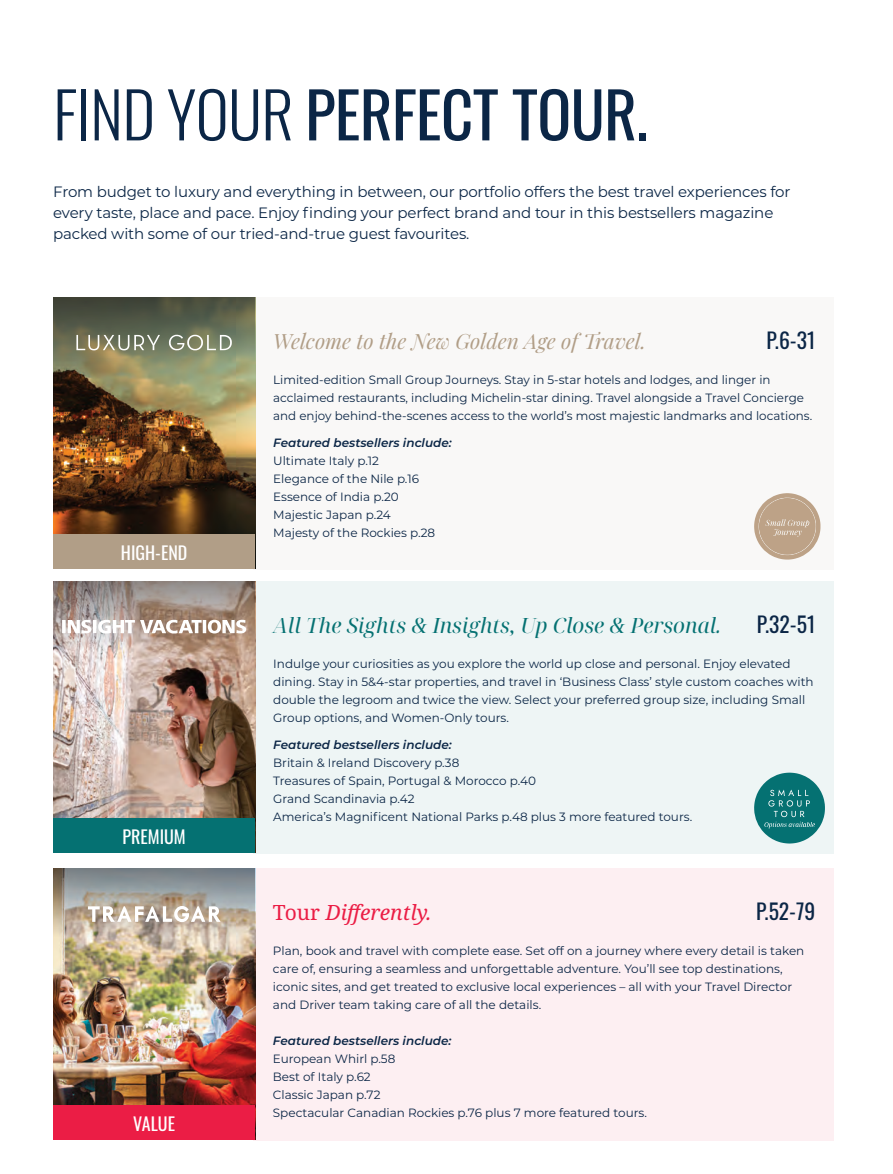
<style>
.page{position:relative;width:893px;height:1174px;background:#fff}
.page>*{position:absolute;margin:0;border:0;box-sizing:border-box;transform-origin:0 0}
.Title_Breaker{font:63px "Oswald";letter-spacing:-.01em;color:#0b2646}
.t1{font:21.6px "Oswald";color:#0b2646}
.t2{font:italic 21px "Noto Serif Display";color:#057172}
.t3{font:italic 21px "Playfair Display";color:#b19e87}
.t4{font:italic 21px "Noto Serif";color:#eb1d45}
.CS_Headings{font:18px "Oswald";color:#fff}
.Body{font:15px/21px "Montserrat";letter-spacing:-.01em;color:#0b2646}
.t5{font:12px/18px "Montserrat";color:#0b2646}
.t6{font:italic 600 12px "Montserrat";color:#0b2646}
.s1{font-weight:300}
.s2{font-style:normal}
</style>
<div class="page">
<div style="left:253px;top:298px;width:580px;height:272px;background:#f9f8f7"></div>
<div style="left:253px;top:582px;width:580px;height:272px;background:#eef5f5"></div>
<img style="left:53px;top:366px;width:202px;height:168px">
<svg style="left:53px;top:298px;width:202px;height:68px;background:#656a52"></svg>
<img style="left:53px;top:650px;width:202px;height:168px">
<svg style="left:53px;top:582px;width:202px;height:68px;background:#a49389"></svg>
<svg style="left:76px;top:335px;width:84px;height:15px"></svg>
<svg style="left:169px;top:335px;width:63px;height:15px"></svg>
<svg style="left:62px;top:620px;width:184px;height:13px"></svg>
<div style="left:53px;top:534px;width:202px;height:34px;background:#b19e87"></div>
<div style="left:53px;top:818px;width:202px;height:34px;background:#057172"></div>
<div style="left:253px;top:868px;width:580px;height:272px;background:#fdeff2"></div>
<img style="left:53px;top:936px;width:202px;height:169px">
<svg style="left:53px;top:868px;width:202px;height:68px;background:#a29e97"></svg>
<svg style="left:88px;top:906px;width:132px;height:16px"></svg>
<div style="left:53px;top:1105px;width:202px;height:34px;background:#eb1d45"></div>
<svg style="left:754px;top:493px;width:66px;height:66px"></svg>
<svg style="left:754px;top:772px;width:71px;height:71px"></svg>
<p class="Title_Breaker" style="left:53px;top:59px;width:596px"><span class="s1">FIND YOUR</span> PERFECT TOUR.</p>
<p class="Body" style="left:53px;top:180px;width:739px">From budget to luxury and everything in between, our portfolio offers the best travel experiences for every taste, place and pace. Enjoy finding your perfect brand and tour in this bestsellers magazine packed with some of our tried-and-true guest favourites.</p>
<p class="CS_Headings" style="left:121px;top:537px;width:68px">HIGH-END</p>
<p class="CS_Headings" style="left:122px;top:821px;width:65px">PREMIUM</p>
<p class="CS_Headings" style="left:133px;top:1108px;width:43px">VALUE</p>
<p class="t3" style="left:273px;top:325px;width:374px">Welcome to the New Golden Age of Travel.</p>
<p class="t1" style="left:766px;top:321px;width:51px">P.6-31</p>
<p class="t5" style="left:273px;top:370px;width:540px">Limited-edition Small Group Journeys. Stay in 5-star hotels and lodges, and linger in acclaimed restaurants, including Michelin-star dining. Travel alongside a Travel Concierge and enjoy behind-the-scenes access to the world’s most majestic landmarks and locations.</p>
<p class="t6" style="left:273px;top:434px;width:180px">Featured bestsellers include:</p>
<p class="t5" style="left:273px;top:451px;width:107px">Ultimate Italy p.12</p>
<p class="t5" style="left:273px;top:469px;width:147px">Elegance of the Nile p.16</p>
<p class="t5" style="left:273px;top:487px;width:127px">Essence of India p.20</p>
<p class="t5" style="left:273px;top:505px;width:119px">Majestic Japan p.24</p>
<p class="t5" style="left:273px;top:523px;width:164px">Majesty of the Rockies p.28</p>
<p class="t2" style="left:273px;top:611px;width:450px">All The Sights &amp; Insights, Up Close &amp; Personal.</p>
<p class="t1" style="left:757px;top:605px;width:61px">P.32-51</p>
<p class="t5" style="left:273px;top:654px;width:542px">Indulge your curiosities as you explore the world up close and personal. Enjoy elevated dining. Stay in 5&amp;4-star properties, and travel in ‘Business Class’ style custom coaches with double the legroom and twice the view. Select your preferred group size, including Small Group options, and Women-Only tours.</p>
<p class="t6" style="left:273px;top:736px;width:180px">Featured bestsellers include:</p>
<p class="t5" style="left:273px;top:753px;width:188px">Britain &amp; Ireland Discovery p.38</p>
<p class="t5" style="left:273px;top:771px;width:264px">Treasures of Spain, Portugal &amp; Morocco p.40</p>
<p class="t5" style="left:273px;top:789px;width:143px">Grand Scandinavia p.42</p>
<p class="t5" style="left:273px;top:807px;width:420px">America’s Magnificent National Parks p.48 plus 3 more featured tours.</p>
<p class="t4" style="left:273px;top:898px;width:160px"><span class="s2">Tour</span> Differently.</p>
<p class="t1" style="left:756px;top:892px;width:61px">P.52-79</p>
<p class="t5" style="left:273px;top:941px;width:533px">Plan, book and travel with complete ease. Set off on a journey where every detail is taken care of, ensuring a seamless and unforgettable adventure. You’ll see top destinations, iconic sites, and get treated to exclusive local experiences – all with your Travel Director and Driver team taking care of all the details.</p>
<p class="t6" style="left:273px;top:1032px;width:180px">Featured bestsellers include:</p>
<p class="t5" style="left:273px;top:1049px;width:124px">European Whirl p.58</p>
<p class="t5" style="left:273px;top:1067px;width:99px">Best of Italy p.62</p>
<p class="t5" style="left:273px;top:1085px;width:109px">Classic Japan p.72</p>
<p class="t5" style="left:273px;top:1103px;width:375px">Spectacular Canadian Rockies p.76 plus 7 more featured tours.</p>
</div>
